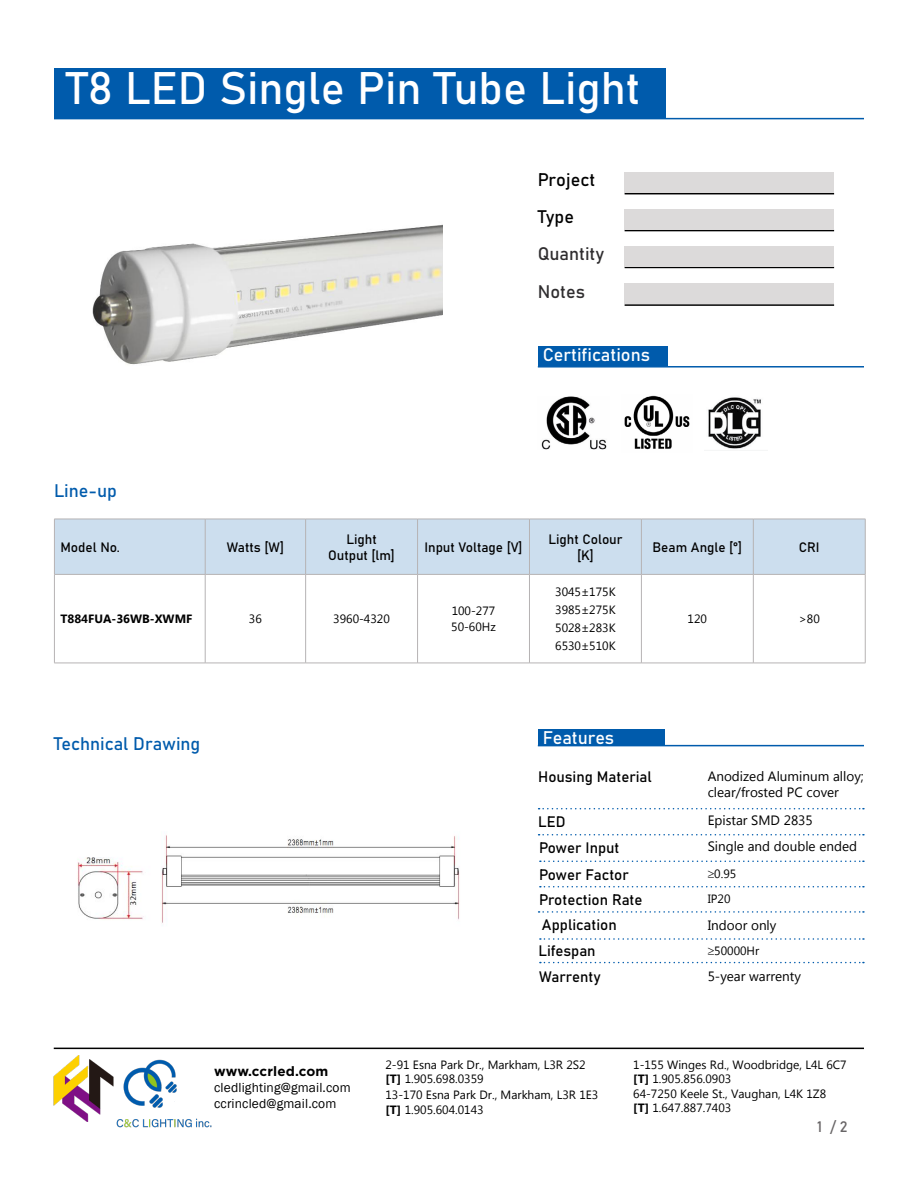
<style>
.page{position:relative;width:918px;height:1188px;background:#fff}
.page>*{position:absolute;margin:0;border:0;box-sizing:border-box;transform-origin:0 0}
.t1{font:45px "Bahnschrift";color:#fff}
.t2{font:18px "Bahnschrift";color:#005bac}
.t3{font:18px "Bahnschrift";color:#fff}
.t4{font:18px/37.7px "Bahnschrift";color:#2f2d2f}
.t5{font:18px "Bahnschrift";color:#000}
.t6{font:15px "Bahnschrift";color:#000}
.t7{font:15px "Bahnschrift";color:#686566}
.t8{font:13.5px/16.2px "Microsoft Tai Le";color:#000}
.t9{font:13.5px/16.2px "Bahnschrift";color:#000;text-align:center}
.t10{font:13.5px/16.2px "Franklin Gothic";letter-spacing:.01em;color:#000}
.t11{font:700 13.5px "Gotham";letter-spacing:.01em;color:#000}
.t12{font:12px/14.4px "Microsoft Tai Le";color:#000}
.t13{font:700 12px "Microsoft Tai Le";color:#000}
.s1{font-weight:700}
</style>
<div class="page">
<hr style="left:54px;top:1048px;width:810px;height:1px;background:#000">
<img style="left:116px;top:1118px;width:96px;height:10px">
<img style="left:54px;top:1056px;width:69px;height:65px">
<img style="left:118px;top:1056px;width:59px;height:57px">
<div style="left:538px;top:730px;width:126px;height:15px;background:#005bac"></div>
<div style="left:538px;top:347px;width:129px;height:19px;background:#005bac"></div>
<div style="left:54px;top:68px;width:611px;height:50px;background:#005bac"></div>
<img style="left:92px;top:224px;width:350px;height:141px">
<hr style="left:625px;top:193px;width:209px;height:1px;background:#000">
<hr style="left:625px;top:230px;width:209px;height:1px;background:#000">
<hr style="left:625px;top:267px;width:209px;height:1px;background:#000">
<hr style="left:625px;top:304px;width:209px;height:2px;background:#000">
<hr style="left:538px;top:366px;width:326px;height:2px;background:#005bac">
<hr style="left:538px;top:745px;width:326px;height:1px;background:#005bac">
<hr style="left:54px;top:118px;width:810px;height:1px;background:#005bac">
<div style="left:55px;top:520px;width:810px;height:54px;background:#ccdeee"></div>
<hr style="left:54px;top:519px;width:151px;height:1px;background:#b6b3b4">
<hr style="left:54px;top:519px;width:1px;height:55px;background:#b6b3b4">
<hr style="left:205px;top:519px;width:101px;height:1px;background:#b6b3b4">
<hr style="left:205px;top:519px;width:1px;height:55px;background:#b6b3b4">
<hr style="left:306px;top:519px;width:112px;height:1px;background:#b6b3b4">
<hr style="left:305px;top:519px;width:1px;height:55px;background:#b6b3b4">
<hr style="left:418px;top:519px;width:111px;height:1px;background:#b6b3b4">
<hr style="left:417px;top:519px;width:1px;height:55px;background:#b6b3b4">
<hr style="left:529px;top:519px;width:112px;height:1px;background:#b6b3b4">
<hr style="left:529px;top:519px;width:1px;height:55px;background:#b6b3b4">
<hr style="left:641px;top:519px;width:112px;height:1px;background:#b6b3b4">
<hr style="left:641px;top:519px;width:1px;height:55px;background:#b6b3b4">
<hr style="left:753px;top:519px;width:112px;height:1px;background:#b6b3b4">
<hr style="left:753px;top:519px;width:1px;height:55px;background:#b6b3b4">
<hr style="left:865px;top:519px;width:1px;height:55px;background:#b6b3b4">
<hr style="left:54px;top:574px;width:151px;height:1px;background:#b6b3b4">
<hr style="left:54px;top:575px;width:1px;height:88px;background:#b6b3b4">
<hr style="left:205px;top:574px;width:101px;height:1px;background:#b6b3b4">
<hr style="left:205px;top:575px;width:1px;height:88px;background:#b6b3b4">
<hr style="left:306px;top:574px;width:112px;height:1px;background:#b6b3b4">
<hr style="left:305px;top:575px;width:1px;height:88px;background:#b6b3b4">
<hr style="left:418px;top:574px;width:111px;height:1px;background:#b6b3b4">
<hr style="left:417px;top:575px;width:1px;height:88px;background:#b6b3b4">
<hr style="left:529px;top:574px;width:112px;height:1px;background:#b6b3b4">
<hr style="left:529px;top:575px;width:1px;height:88px;background:#b6b3b4">
<hr style="left:641px;top:574px;width:112px;height:1px;background:#b6b3b4">
<hr style="left:641px;top:575px;width:1px;height:88px;background:#b6b3b4">
<hr style="left:753px;top:574px;width:112px;height:1px;background:#b6b3b4">
<hr style="left:753px;top:575px;width:1px;height:88px;background:#b6b3b4">
<hr style="left:865px;top:575px;width:1px;height:88px;background:#b6b3b4">
<hr style="left:54px;top:663px;width:151px;height:1px;background:#b6b3b4">
<hr style="left:205px;top:663px;width:101px;height:1px;background:#b6b3b4">
<hr style="left:306px;top:663px;width:112px;height:1px;background:#b6b3b4">
<hr style="left:418px;top:663px;width:111px;height:1px;background:#b6b3b4">
<hr style="left:529px;top:663px;width:112px;height:1px;background:#b6b3b4">
<hr style="left:641px;top:663px;width:112px;height:1px;background:#b6b3b4">
<hr style="left:753px;top:663px;width:112px;height:1px;background:#b6b3b4">
<svg style="left:540px;top:938px;width:324px;height:2px"></svg>
<svg style="left:539px;top:911px;width:325px;height:2px"></svg>
<svg style="left:540px;top:962px;width:324px;height:1px"></svg>
<svg style="left:539px;top:808px;width:325px;height:1px"></svg>
<svg style="left:539px;top:834px;width:325px;height:1px"></svg>
<img style="left:541px;top:396px;width:66px;height:54px">
<img style="left:624px;top:395px;width:66px;height:55px">
<img style="left:708px;top:397px;width:53px;height:52px">
<div style="left:625px;top:172px;width:209px;height:21px;background:#dcdada"></div>
<div style="left:625px;top:209px;width:209px;height:21px;background:#dcdada"></div>
<div style="left:625px;top:246px;width:209px;height:21px;background:#dcdada"></div>
<div style="left:625px;top:284px;width:209px;height:20px;background:#dcdada"></div>
<svg style="left:540px;top:886px;width:324px;height:1px"></svg>
<svg style="left:540px;top:861px;width:324px;height:1px"></svg>
<img style="left:77px;top:857px;width:67px;height:63px">
<img style="left:161px;top:835px;width:299px;height:91px">
<h1 class="t1" style="left:66px;top:60px;width:576px">T8 LED Single Pin Tube Light</h1>
<h2 class="t5" style="left:538px;top:169px;width:59px">Project</h2>
<h2 class="t5" style="left:538px;top:205px;width:38px">Type</h2>
<h2 class="t4" style="left:538px;top:235px;width:68px">Quantity<br>Notes</h2>
<h2 class="t2" style="left:54px;top:480px;width:64px">Line-up</h2>
<h2 class="t3" style="left:543px;top:343px;width:109px">Certifications</h2>
<p class="t9" style="left:60px;top:539px;width:61px">Model No.</p>
<p class="t9" style="left:227px;top:539px;width:59px">Watts [W]</p>
<p class="t9" style="left:328px;top:531px;width:68px">Light<br>Output [lm]</p>
<p class="t9" style="left:424px;top:539px;width:100px">Input Voltage [V]</p>
<p class="t9" style="left:548px;top:531px;width:76px">Light Colour [K]</p>
<p class="t9" style="left:653px;top:539px;width:91px">Beam Angle [°]</p>
<p class="t9" style="left:799px;top:539px;width:22px">CRI</p>
<p class="t13" style="left:60px;top:612px;width:133px">T884FUA-36WB-XWMF</p>
<p class="t12" style="left:249px;top:612px;width:14px">36</p>
<p class="t12" style="left:333px;top:612px;width:58px">3960-4320</p>
<p class="t12" style="left:451px;top:603px;width:46px;line-height:16.5px">100-277<br>50-60Hz</p>
<h2 class="t2" style="left:54px;top:732px;width:148px">Technical Drawing</h2>
<p class="t12" style="left:555px;top:584px;width:62px;line-height:18px;text-align:justify">3045±175K 3985±275K 5028±283K 6530±510K</p>
<h2 class="t3" style="left:543px;top:726px;width:73px">Features</h2>
<p class="t6" style="left:538px;top:768px;width:115px">Housing Material</p>
<p class="t6" style="left:538px;top:812px;width:29px">LED</p>
<p class="t6" style="left:539px;top:838px;width:82px">Power Input</p>
<p class="t6" style="left:539px;top:890px;width:105px">Protection Rate</p>
<p class="t6" style="left:539px;top:865px;width:91px">Power Factor</p>
<p class="t6" style="left:542px;top:915px;width:76px">Application</p>
<p class="t6" style="left:539px;top:967px;width:63px">Warrenty</p>
<p class="t6" style="left:538px;top:941px;width:59px">Lifespan</p>
<p class="t12" style="left:688px;top:612px;width:21px">120</p>
<p class="t12" style="left:799px;top:612px;width:23px">&gt;80</p>
<p class="t8" style="left:708px;top:769px;width:158px">Anodized Aluminum alloy; clear/frosted PC cover</p>
<p class="t8" style="left:708px;top:813px;width:107px">Epistar SMD 2835</p>
<p class="t8" style="left:708px;top:839px;width:151px">Single and double ended</p>
<p class="t12" style="left:708px;top:867px;width:30px">≥0.95</p>
<p class="t12" style="left:708px;top:893px;width:24px">IP20</p>
<p class="t8" style="left:708px;top:918px;width:70px">Indoor only</p>
<p class="t8" style="left:708px;top:969px;width:95px">5-year warrenty</p>
<p class="t12" style="left:708px;top:944px;width:53px">≥50000Hr</p>
<p class="t11" style="left:214px;top:1063px;width:116px">www.ccrled.com</p>
<p class="t10" style="left:214px;top:1080px;width:138px">cledlighting@gmail.com ccrincled@gmail.com</p>
<p class="t12" style="left:386px;top:1058px;width:202px">2-91 Esna Park Dr., Markham, L3R 2S2 <span class="s1">[T]</span> 1.905.698.0359</p>
<p class="t12" style="left:386px;top:1089px;width:214px">13-170 Esna Park Dr., Markham, L3R 1E3 <span class="s1">[T]</span> 1.905.604.0143</p>
<p class="t12" style="left:633px;top:1058px;width:215px">1-155 Winges Rd., Woodbridge, L4L 6C7 <span class="s1">[T]</span> 1.905.856.0903<br>64-7250 Keele St., Vaughan, L4K 1Z8<br><span class="s1">[T]</span> 1.647.887.7403</p>
<p class="t7" style="left:830px;top:1117px;width:19px">/ 2</p>
<p class="t7" style="left:817px;top:1117px;width:6px">1</p>
</div>
